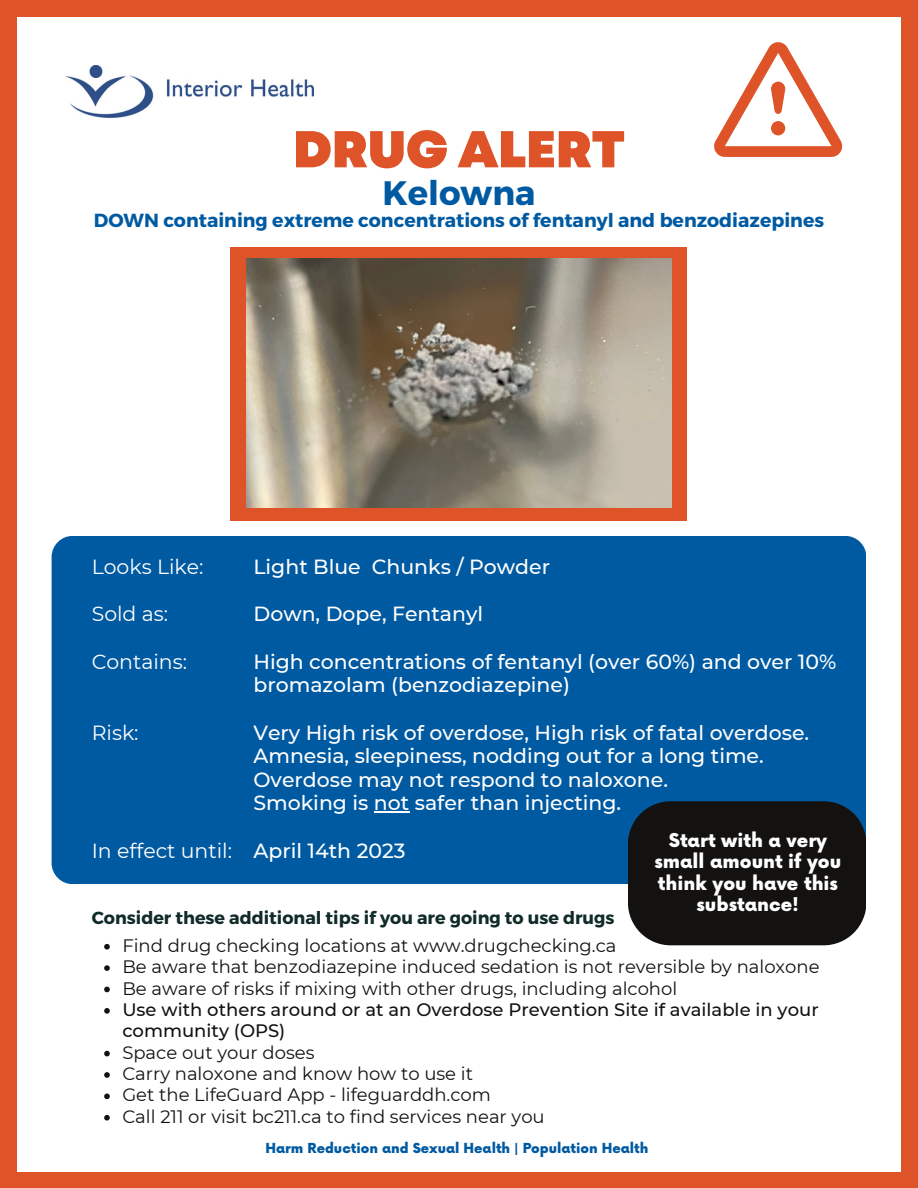
<style>
.page{position:relative;width:918px;height:1188px;background:#de5428}
.page>*{position:absolute;margin:0;border:0;box-sizing:border-box;transform-origin:0 0}
.t1{font:900 51.75px "Mont";color:#de5428}
.t2{font:700 33.9px "Montserrat";color:#005aa2}
.t3{font:500 20.4px/23.7px "Montserrat";color:#fff}
.t4{font:20.4px "Montserrat";color:#fff}
.t5{font:700 18.9px "Montserrat";color:#005aa2}
.t6{font:900 18.6px/21.3px "Now";color:#fff;text-align:center}
.t7{font:18px/21.3px "Montserrat";color:#131210}
.t8{font:500 18px/21.3px "Montserrat";color:#131210}
.t9{font:700 17.55px "Montserrat";color:#102b28}
.t10{font:900 13.5px "Now";color:#005aa2}
</style>
<div class="page">
<div style="left:18px;top:17px;width:882px;height:1154px;background:#fff"></div>
<svg style="left:714px;top:42px;width:128px;height:115px"></svg>
<img style="left:66px;top:66px;width:247px;height:52px">
<div style="left:52px;top:536px;width:814px;height:348px;background:#005aa2;border-radius:21px"></div>
<hr style="left:374px;top:812px;width:35px;height:1px;background:#fff">
<div style="left:628px;top:801px;width:237px;height:144px;background:#131210"></div>
<div style="left:230px;top:247px;width:457px;height:273px;background:#de5428"></div>
<img style="left:246px;top:258px;width:426px;height:249px">
<svg style="left:104px;top:944px;width:6px;height:6px"></svg>
<svg style="left:104px;top:965px;width:6px;height:6px"></svg>
<svg style="left:104px;top:987px;width:6px;height:5px"></svg>
<svg style="left:104px;top:1008px;width:6px;height:6px"></svg>
<svg style="left:104px;top:1051px;width:6px;height:5px"></svg>
<svg style="left:104px;top:1072px;width:6px;height:6px"></svg>
<svg style="left:104px;top:1094px;width:6px;height:5px"></svg>
<svg style="left:104px;top:1115px;width:6px;height:6px"></svg>
<h1 class="t1" style="left:293px;top:130px;width:333px">DRUG ALERT</h1>
<h2 class="t2" style="left:382px;top:171px;width:155px">Kelowna</h2>
<p class="t5" style="left:94px;top:208px;width:732px">DOWN containing extreme concentrations of fentanyl and benzodiazepines</p>
<p class="t3" style="left:254px;top:555px;width:298px">Light Blue Chunks / Powder</p>
<p class="t3" style="left:254px;top:602px;width:231px">Down, Dope, Fentanyl</p>
<p class="t3" style="left:254px;top:649px;width:584px">High concentrations of fentanyl (over 60%) and over 10% bromazolam (benzodiazepine)</p>
<p class="t3" style="left:254px;top:720px;width:557px">Very High risk of overdose, High risk of fatal overdose.<br>Amnesia, sleepiness, nodding out for a long time.<br>Overdose may not respond to naloxone.<br>Smoking is not safer than injecting.</p>
<p class="t3" style="left:254px;top:838px;width:153px">April 14th 2023</p>
<p class="t4" style="left:92px;top:554px;width:113px">Looks Like:</p>
<p class="t4" style="left:92px;top:602px;width:78px">Sold as:</p>
<p class="t4" style="left:92px;top:649px;width:97px">Contains:</p>
<p class="t4" style="left:92px;top:720px;width:48px">Risk:</p>
<p class="t4" style="left:92px;top:838px;width:142px">In effect until:</p>
<p class="t6" style="left:655px;top:831px;width:188px">Start with a very small amount if you think you have this substance!</p>
<p class="t9" style="left:92px;top:906px;width:524px">Consider these additional tips if you are going to use drugs</p>
<p class="t7" style="left:122px;top:935px;width:699px">Find drug checking locations at www.drugchecking.ca<br>Be aware that benzodiazepine induced sedation is not reversible by naloxone<br>Be aware of risks if mixing with other drugs, including alcohol</p>
<p class="t8" style="left:122px;top:999px;width:698px">Use with others around or at an Overdose Prevention Site if available in your community (OPS)</p>
<p class="t7" style="left:122px;top:1042px;width:424px">Space out your doses<br>Carry naloxone and know how to use it<br>Get the LifeGuard App - lifeguarddh.com<br>Call 211 or visit bc211.ca to find services near you</p>
<p class="t10" style="left:265px;top:1141px;width:384px">Harm Reduction and Sexual Health | Population Health</p>
</div>
